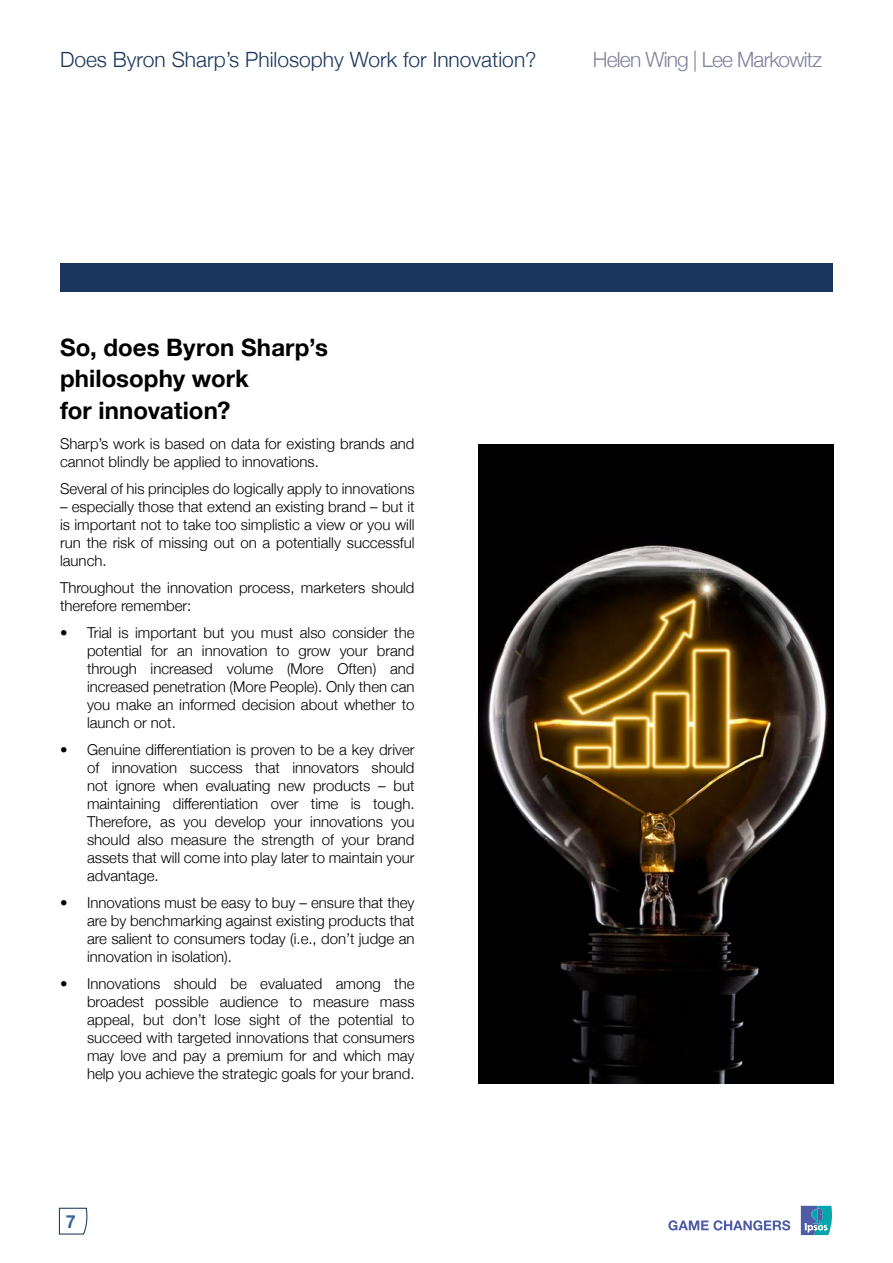
<style>
.page{position:relative;width:893px;height:1263px;background:#fff}
.page>*{position:absolute;margin:0;border:0;box-sizing:border-box;transform-origin:0 0}
.t1{font:700 24px/31.5px "Helvetica Neue";letter-spacing:.005em;color:#000}
.t2{font:300 21px "Helvetica Neue";color:#1b365c}
.t3{font:300 21px "Helvetica Neue";letter-spacing:-.04em;color:#80829e}
.t4{font:700 18px "Helvetica Neue";color:#34669a}
.t5{font:300 15px/18px "Helvetica Neue";color:#000;text-align:justify}
</style>
<div class="page">
<div style="left:60px;top:264px;width:773px;height:28px;background:#1b365c"></div>
<svg style="left:58px;top:1207px;width:30px;height:28px"></svg>
<svg style="left:801px;top:1206px;width:31px;height:29px"></svg>
<svg style="left:668px;top:1220px;width:122px;height:10px"></svg>
<img style="left:478px;top:445px;width:355px;height:639px">
<h2 class="t2" style="left:60px;top:42px;width:478px">Does Byron Sharp’s Philosophy Work for Innovation?</h2>
<h2 class="t3" style="left:593px;top:42px;width:231px">Helen Wing | Lee Markowitz</h2>
<h1 class="t1" style="left:60px;top:332px;width:269px">So, does Byron Sharp’s philosophy work<br>for innovation?</h1>
<p class="t5" style="left:60px;top:434px;width:356px">Sharp’s work is based on data for existing brands and cannot blindly be applied to innovations.</p>
<p class="t5" style="left:60px;top:479px;width:356px">Several of his principles do logically apply to innovations</p>
<p class="t5" style="left:60px;top:497px;width:356px">– especially those that extend an existing brand – but it is important not to take too simplistic a view or you will run the risk of missing out on a potentially successful launch.</p>
<p class="t5" style="left:60px;top:578px;width:356px">Throughout the innovation process, marketers should therefore remember:</p>
<p class="t5" style="left:87px;top:623px;width:329px;text-indent:-27px">• Trial is important but you must also consider the potential for an innovation to grow your brand through increased volume (More Often) and increased penetration (More People). Only then can you make an informed decision about whether to launch or not.</p>
<p class="t5" style="left:87px;top:740px;width:329px;text-indent:-27px">• Genuine differentiation is proven to be a key driver of innovation success that innovators should not ignore when evaluating new products – but maintaining differentiation over time is tough.<br>Therefore, as you develop your innovations you should also measure the strength of your brand assets that will come into play later to maintain your advantage.</p>
<p class="t5" style="left:87px;top:893px;width:329px;text-indent:-27px">• Innovations must be easy to buy – ensure that they are by benchmarking against existing products that are salient to consumers today (i.e., don’t judge an innovation in isolation).</p>
<p class="t5" style="left:87px;top:974px;width:329px;text-indent:-27px">• Innovations should be evaluated among the broadest possible audience to measure mass appeal, but don’t lose sight of the potential to succeed with targeted innovations that consumers may love and pay a premium for and which may help you achieve the strategic goals for your brand.</p>
<p class="t4" style="left:66px;top:1207px;width:12px">7</p>
</div>
